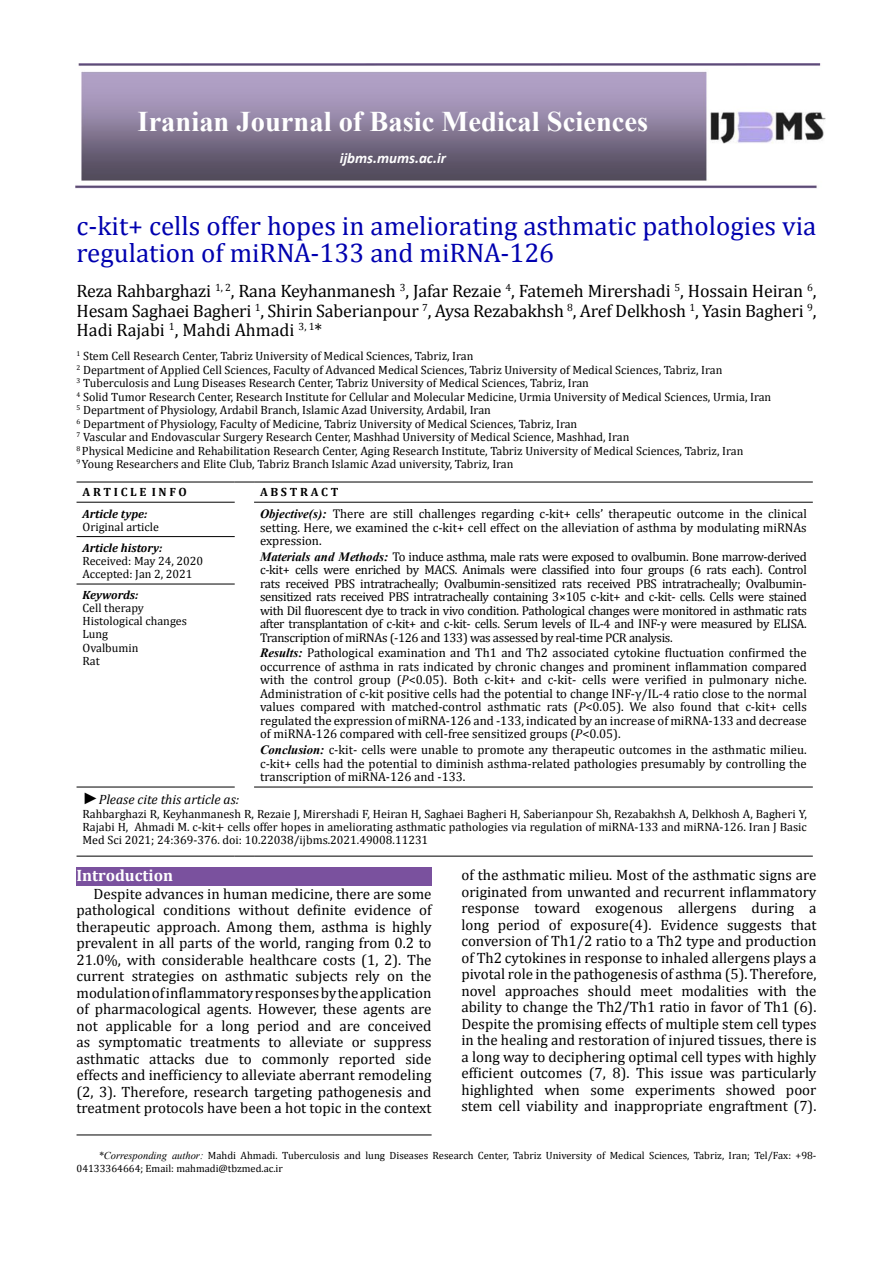
<style>
.page{position:relative;width:893px;height:1263px;background:#fff}
.page>*{position:absolute;margin:0;border:0;box-sizing:border-box;transform-origin:0 0}
.t1{font:700 28.5px "Times New Roman";color:#fff}
.t2{font:27px/27px "Cambria";color:#0000af}
.t3{font:18px/19.5px "Cambria";letter-spacing:-.01em;color:#000;text-align:justify}
.t4{font:700 16.5px "Cambria";color:#fff}
.t5{font:15px/16.5px "Cambria";color:#000;text-align:justify}
.t6{font:italic 700 15px "Calibri";color:#fff}
.t7{font:italic 13.5px "Cambria";color:#000}
.t8{font:12.75px/13.5px "Cambria";color:#000;text-align:justify}
.t9{font:12px/13.5px "Cambria";color:#000}
.t10{font:12px/13px "Cambria Math";color:#000}
.t11{font:italic 700 12px "Cambria";color:#000}
.t12{font:700 12px "Cambria";color:#000}
.t13{font:10.5px/12.6px "Cambria";color:#000}
.s1{font-family:"Times New Roman";font-weight:700;font-style:italic}
.s2{font-style:italic}
.s3{font-family:"Times New Roman";font-size:16.5px}
.s4{font-family:"Times New Roman";font-style:italic}
</style>
<div class="page">
<hr style="left:77px;top:1135px;width:355px;height:1px;background:#000">
<img style="left:75px;top:64px;width:750px;height:125px">
<hr style="left:77px;top:482px;width:158px;height:1px;background:#000">
<svg style="left:235px;top:482px;width:19px;height:1px"></svg>
<hr style="left:254px;top:482px;width:559px;height:1px;background:#000">
<hr style="left:77px;top:502px;width:158px;height:1px;background:#000">
<hr style="left:77px;top:536px;width:158px;height:1px;background:#000">
<hr style="left:254px;top:502px;width:559px;height:1px;background:#000">
<hr style="left:77px;top:584px;width:158px;height:1px;background:#000">
<hr style="left:77px;top:856px;width:158px;height:1px;background:#000">
<svg style="left:235px;top:856px;width:19px;height:1px"></svg>
<hr style="left:254px;top:856px;width:559px;height:1px;background:#000">
<hr style="left:77px;top:787px;width:158px;height:1px;background:#000">
<hr style="left:254px;top:787px;width:559px;height:1px;background:#000">
<div style="left:77px;top:867px;width:355px;height:18px;background:#7a519e"></div>
<h1 class="t1" style="left:138px;top:102px;width:512px">Iranian Journal of Basic Medical Sciences</h1>
<p class="t6" style="left:340px;top:149px;width:108px">ijbms.mums.ac.ir</p>
<h2 class="t2" style="left:77px;top:212px;width:741px">c-kit+ cells offer hopes in ameliorating asthmatic pathologies via regulation of miRNA-133 and miRNA-126</h2>
<h3 class="t3" style="left:77px;top:281px;width:741px">Reza Rahbarghazi <sup>1,</sup> <sup>2</sup>, Rana Keyhanmanesh <sup>3</sup>, Jafar Rezaie <sup>4</sup>, Fatemeh Mirershadi <sup>5</sup>, Hossain Heiran <sup>6</sup>, Hesam Saghaei Bagheri <sup>1</sup>, Shirin Saberianpour <sup>7</sup>, Aysa Rezabakhsh <sup>8</sup>, Aref Delkhosh <sup>1</sup>, Yasin Bagheri <sup>9</sup>, Hadi Rajabi <sup>1</sup>, Mahdi Ahmadi <sup>3,</sup> <sup>1</sup>*</h3>
<p class="t9" style="left:77px;top:349px;width:696px"><sup>1</sup> Stem Cell Research Center, Tabriz University of Medical Sciences, Tabriz, Iran<br><sup>2</sup> Department of Applied Cell Sciences, Faculty of Advanced Medical Sciences, Tabriz University of Medical Sciences, Tabriz, Iran<br><sup>3</sup> Tuberculosis and Lung Diseases Research Center, Tabriz University of Medical Sciences, Tabriz, Iran<br><sup>4</sup> Solid Tumor Research Center, Research Institute for Cellular and Molecular Medicine, Urmia University of Medical Sciences, Urmia, Iran <sup>5</sup> Department of Physiology, Ardabil Branch, Islamic Azad University, Ardabil, Iran<br><sup>6</sup> Department of Physiology, Faculty of Medicine, Tabriz University of Medical Sciences, Tabriz, Iran<br><sup>7</sup> Vascular and Endovascular Surgery Research Center, Mashhad University of Medical Science, Mashhad, Iran<br><sup>8</sup> Physical Medicine and Rehabilitation Research Center, Aging Research Institute, Tabriz University of Medical Sciences, Tabriz, Iran<br><sup>9</sup> Young Researchers and Elite Club, Tabriz Branch Islamic Azad university, Tabriz, Iran</p>
<p class="t12" style="left:83px;top:484px;width:106px">A R T I C L E I N F O</p>
<p class="t12" style="left:260px;top:484px;width:80px">A B S T R A C T</p>
<p class="t11" style="left:83px;top:505px;width:66px">Article type:</p>
<p class="t10" style="left:83px;top:520px;width:78px">Original article</p>
<p class="t8" style="left:260px;top:507px;width:548px"><span class="s1">Objective(s):</span> There are still challenges regarding c-kit+ cells’ therapeutic outcome in the clinical setting. Here, we examined the c-kit+ cell effect on the alleviation of asthma by modulating miRNAs expression.</p>
<p class="t8" style="left:260px;top:550px;width:548px"><span class="s1">Materials and Methods:</span> To induce asthma, male rats were exposed to ovalbumin. Bone marrow-derived c-kit+ cells were enriched by MACS. Animals were classified into four groups (6 rats each). Control rats received PBS intratracheally; Ovalbumin-sensitized rats received PBS intratracheally; Ovalbumin&shy;sensitized rats received PBS intratracheally containing 3×105 c-kit+ and c-kit- cells. Cells were stained with Dil fluorescent dye to track in vivo condition. Pathological changes were monitored in asthmatic rats after transplantation of c-kit+ and c-kit- cells. Serum levels of IL-4 and INF-γ were measured by ELISA.<br>Transcription of miRNAs (-126 and 133) was assessed by real-time PCR analysis.</p>
<p class="t8" style="left:260px;top:646px;width:548px"><span class="s1">Results:</span> Pathological examination and Th1 and Th2 associated cytokine fluctuation confirmed the occurrence of asthma in rats indicated by chronic changes and prominent inflammation compared with the control group (<span class="s2">P</span>&lt;0.05). Both c-kit+ and c-kit- cells were verified in pulmonary niche.<br>Administration of c-kit positive cells had the potential to change INF-γ/IL-4 ratio close to the normal values compared with matched-control asthmatic rats (<span class="s2">P</span>&lt;0.05). We also found that c-kit+ cells regulated the expression of miRNA-126 and -133, indicated by an increase of miRNA-133 and decrease of miRNA-126 compared with cell-free sensitized groups (<span class="s2">P</span>&lt;0.05).</p>
<p class="t8" style="left:260px;top:743px;width:548px"><span class="s1">Conclusion:</span> c-kit- cells were unable to promote any therapeutic outcomes in the asthmatic milieu. c-kit+ cells had the potential to diminish asthma-related pathologies presumably by controlling the transcription of miRNA-126 and -133.</p>
<p class="t11" style="left:83px;top:539px;width:81px">Article history:</p>
<p class="t10" style="left:83px;top:554px;width:122px">Received: May 24, 2020<br>Accepted: Jan 2, 2021</p>
<p class="t11" style="left:83px;top:587px;width:57px">Keywords:</p>
<p class="t9" style="left:83px;top:602px;width:106px;line-height:13px">Cell therapy<br>Histological changes<br>Lung<br>Ovalbumin<br>Rat</p>
<p class="t7" style="left:83px;top:790px;width:158px"><span class="s3">►</span>Please cite this article as:</p>
<p class="t10" style="left:83px;top:807px;width:726px;text-align:justify">Rahbarghazi R, Keyhanmanesh R, Rezaie J, Mirershadi F, Heiran H, Saghaei Bagheri H, Saberianpour Sh, Rezabakhsh A, Delkhosh A, Bagheri Y, Rajabi H, Ahmadi M. c-kit+ cells offer hopes in ameliorating asthmatic pathologies via regulation of miRNA-133 and miRNA-126. Iran J Basic Med Sci 2021; 24:369-376. doi: 10.22038/ijbms.2021.49008.11231</p>
<p class="t4" style="left:77px;top:864px;width:98px">Introduction</p>
<p class="t5" style="left:77px;top:885px;width:357px;text-indent:17px">Despite advances in human medicine, there are some pathological conditions without definite evidence of therapeutic approach. Among them, asthma is highly prevalent in all parts of the world, ranging from 0.2 to 21.0%, with considerable healthcare costs (1, 2). The current strategies on asthmatic subjects rely on the modulation of inflammatory responses by the application of pharmacological agents. However, these agents are not applicable for a long period and are conceived as symptomatic treatments to alleviate or suppress asthmatic attacks due to commonly reported side effects and inefficiency to alleviate aberrant remodeling (2, 3). Therefore, research targeting pathogenesis and treatment protocols have been a hot topic in the context</p>
<p class="t5" style="left:461px;top:867px;width:357px">of the asthmatic milieu. Most of the asthmatic signs are originated from unwanted and recurrent inflammatory response toward exogenous allergens during a long period of exposure(4). Evidence suggests that conversion of Th1/2 ratio to a Th2 type and production of Th2 cytokines in response to inhaled allergens plays a pivotal role in the pathogenesis of asthma (5). Therefore, novel approaches should meet modalities with the ability to change the Th2/Th1 ratio in favor of Th1 (6).<br>Despite the promising effects of multiple stem cell types in the healing and restoration of injured tissues, there is a long way to deciphering optimal cell types with highly efficient outcomes (7, 8). This issue was particularly highlighted when some experiments showed poor stem cell viability and inappropriate engraftment (7).</p>
<p class="t13" style="left:77px;top:1149px;width:741px;text-indent:22px"><span class="s4">*Corresponding author:</span> Mahdi Ahmadi. Tuberculosis and lung Diseases Research Center, Tabriz University of Medical Sciences, Tabriz, Iran; Tel/Fax: +98-<br>04133364664; Email: mahmadi@tbzmed.ac.ir</p>
</div>
